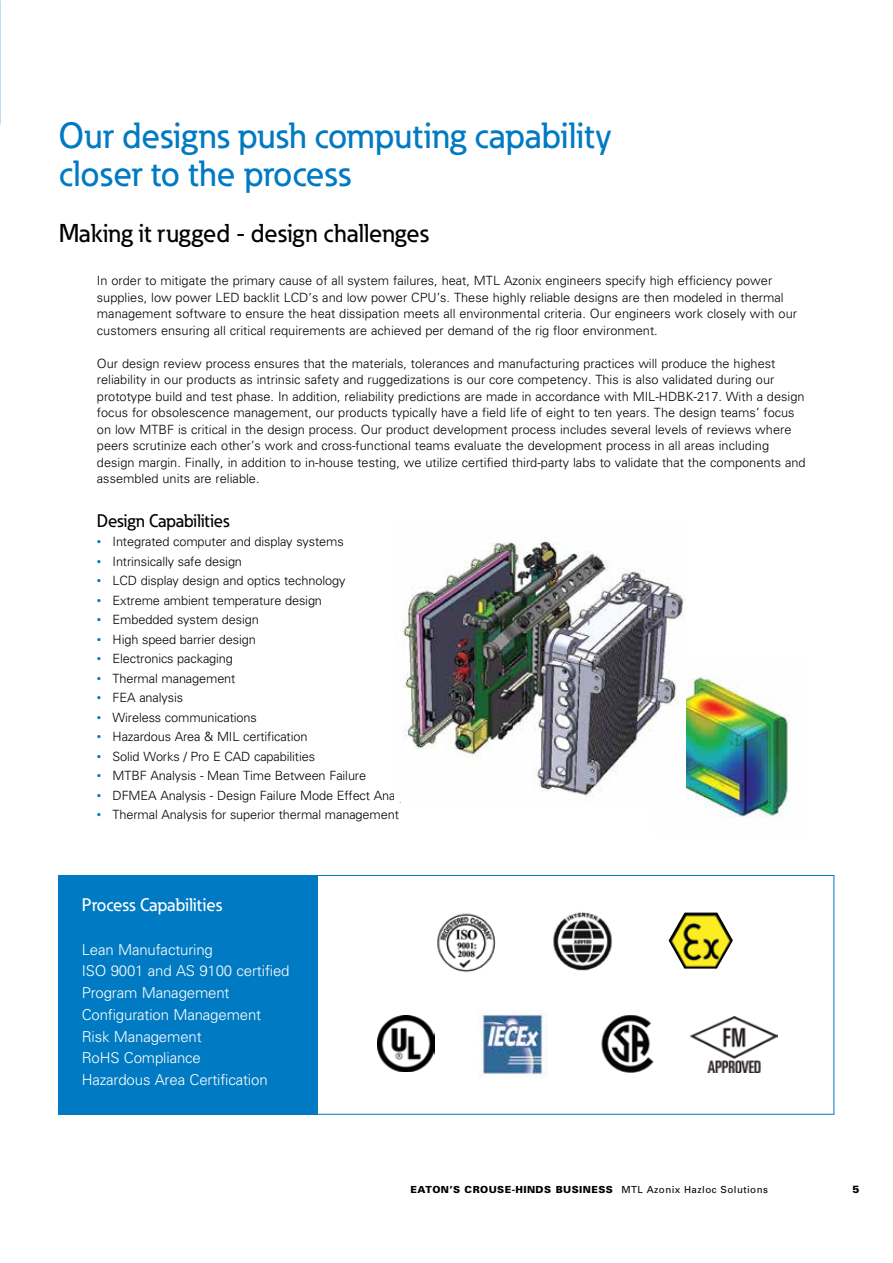
<style>
.page{position:relative;width:893px;height:1263px;background:#fff}
.page>*{position:absolute;margin:0;border:0;box-sizing:border-box;transform-origin:0 0}
.t1{font:500 36px/37.5px "Eaton";color:#007ac2}
.t2{font:500 25.5px "Eaton";color:#000}
.t3{font:500 18px "Eaton";color:#fff}
.t4{font:500 18px "Eaton";letter-spacing:-.01em;color:#000}
.t5{font:300 15px/21.8px "Univers";letter-spacing:-.01em;color:#fff}
.t6{font:300 12.75px/16.5px "Univers";color:#000}
.t7{font:900 10.5px "Univers";color:#000}
.t8{font:900 9.75px "Univers";letter-spacing:.045em;color:#000}
.s1{font-weight:400;color:#007ac2}
.s2{font-weight:400}
</style>
<div class="page">
<img style="left:686px;top:677px;width:105px;height:141px">
<img style="left:394px;top:541px;width:292px;height:259px">
<div style="left:85px;top:875px;width:749px;height:239px;background:#fff;border:1px solid #007ac2"></div>
<div style="left:59px;top:875px;width:259px;height:240px;background:#007ac2"></div>
<img style="left:378px;top:1015px;width:57px;height:57px">
<img style="left:479px;top:1011px;width:68px;height:67px">
<img style="left:691px;top:1016px;width:87px;height:56px">
<img style="left:601px;top:1015px;width:53px;height:57px">
<img style="left:437px;top:913px;width:59px;height:60px">
<img style="left:668px;top:912px;width:65px;height:56px">
<img style="left:553px;top:912px;width:59px;height:59px">
<h1 class="t1" style="left:59px;top:117px;width:555px">Our designs push computing capability closer to the process</h1>
<h2 class="t2" style="left:59px;top:218px;width:371px">Making it rugged - design challenges</h2>
<p class="t6" style="left:97px;top:272px;width:702px">In order to mitigate the primary cause of all system failures, heat, MTL Azonix engineers specify high efficiency power supplies, low power LED backlit LCD’s and low power CPU’s. These highly reliable designs are then modeled in thermal management software to ensure the heat dissipation meets all environmental criteria. Our engineers work closely with our customers ensuring all critical requirements are achieved per demand of the rig floor environment.</p>
<p class="t6" style="left:97px;top:355px;width:710px">Our design review process ensures that the materials, tolerances and manufacturing practices will produce the highest reliability in our products as intrinsic safety and ruggedizations is our core competency. This is also validated during our prototype build and test phase. In addition, reliability predictions are made in accordance with MIL-HDBK-217. With a design focus for obsolescence management, our products typically have a field life of eight to ten years. The design teams’ focus on low MTBF is critical in the design process. Our product development process includes several levels of reviews where peers scrutinize each other’s work and cross-functional teams evaluate the development process in all areas including design margin. Finally, in addition to in-house testing, we utilize certified third-party labs to validate that the components and assembled units are reliable.</p>
<h3 class="t4" style="left:97px;top:509px;width:134px">Design Capabilities</h3>
<p class="t6" style="left:97px;top:533px;width:248px"><span class="s1">•</span> Integrated computer and display systems</p>
<p class="t6" style="left:97px;top:553px;width:147px"><span class="s1">•</span> Intrinsically safe design</p>
<p class="t6" style="left:97px;top:572px;width:250px"><span class="s1">•</span> LCD display design and optics technology</p>
<p class="t6" style="left:97px;top:592px;width:227px"><span class="s1">•</span> Extreme ambient temperature design</p>
<p class="t6" style="left:97px;top:611px;width:163px"><span class="s1">•</span> Embedded system design</p>
<p class="t6" style="left:97px;top:631px;width:160px"><span class="s1">•</span> High speed barrier design</p>
<p class="t6" style="left:97px;top:650px;width:138px"><span class="s1">•</span> Electronics packaging</p>
<p class="t6" style="left:97px;top:670px;width:140px"><span class="s1">•</span> Thermal management</p>
<p class="t6" style="left:97px;top:689px;width:88px"><span class="s1">•</span> FEA analysis</p>
<p class="t6" style="left:97px;top:709px;width:161px"><span class="s1">•</span> Wireless communications</p>
<p class="t6" style="left:97px;top:728px;width:212px"><span class="s1">•</span> Hazardous Area &amp; MIL certification</p>
<p class="t6" style="left:97px;top:748px;width:220px"><span class="s1">•</span> Solid Works / Pro E CAD capabilities</p>
<p class="t6" style="left:97px;top:767px;width:271px"><span class="s1">•</span> MTBF Analysis - Mean Time Between Failure</p>
<p class="t6" style="left:97px;top:786px;width:324px"><span class="s1">•</span> DFMEA Analysis - Design Failure Mode Effect Analysis</p>
<p class="t6" style="left:97px;top:806px;width:303px"><span class="s1">•</span> Thermal Analysis for superior thermal management</p>
<h3 class="t3" style="left:82px;top:894px;width:142px">Process Capabilities</h3>
<p class="t5" style="left:82px;top:938px;width:209px">Lean Manufacturing<br>ISO 9001 and AS 9100 certified<br>Program Management<br>Configuration Management<br>Risk Management<br>RoHS Compliance<br>Hazardous Area Certification</p>
<p class="t8" style="left:411px;top:1183px;width:359px">EATON’S CROUSE-HINDS BUSINESS <span class="s2">MTL Azonix Hazloc Solutions</span></p>
<p class="t7" style="left:852px;top:1183px;width:9px">5</p>
</div>
